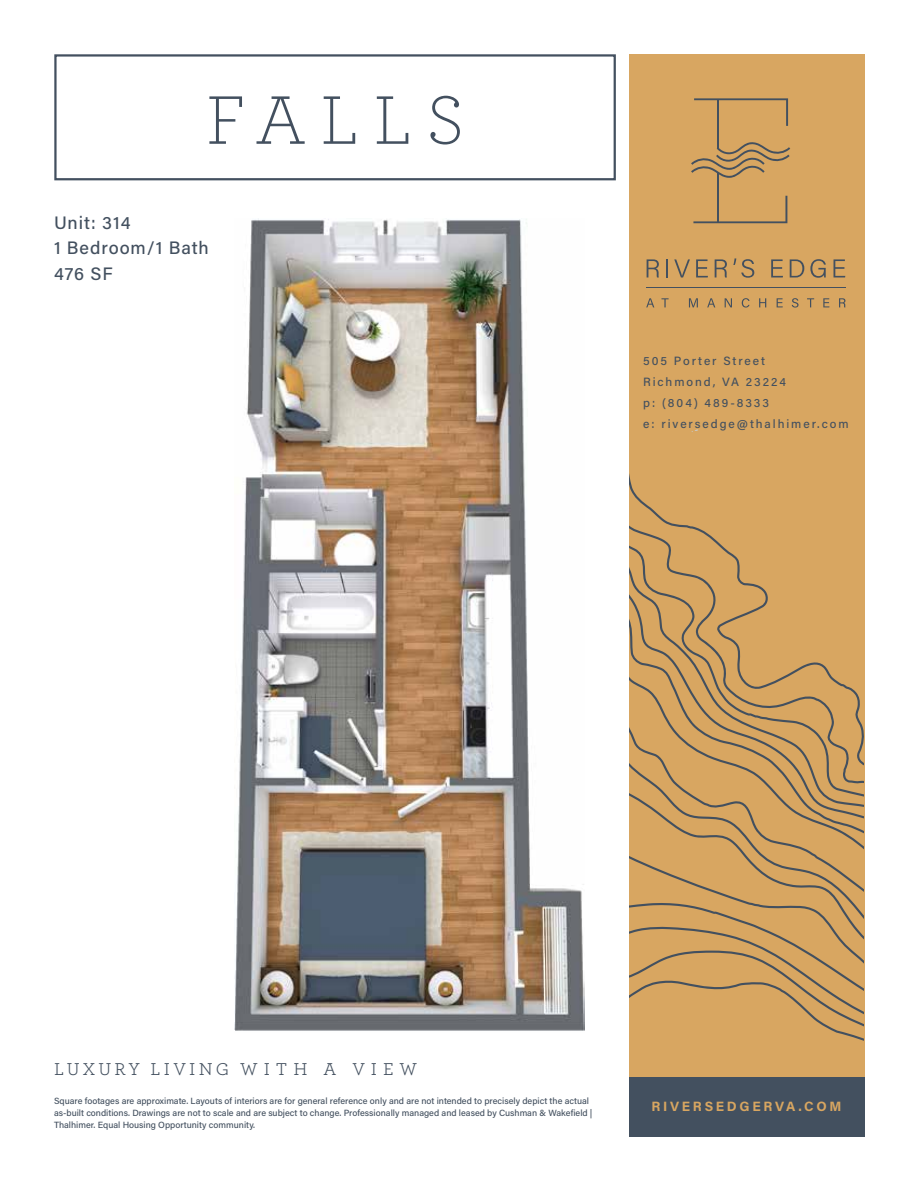
<style>
.page{position:relative;width:918px;height:1188px;background:#fff}
.page>*{position:absolute;margin:0;border:0;box-sizing:border-box;transform-origin:0 0}
.t1{font:300 72px "Archer";letter-spacing:.195em;color:#43505f}
.t2{font:500 18px/25.5px "Acumin Pro";letter-spacing:.05em;color:#43505f}
.t3{font:18px "Archer";letter-spacing:.18em;color:#43505f}
.t4{font:700 13.5px "Acumin Pro";letter-spacing:.2em;color:#d8a661}
.t5{font:500 12px/21px "Acumin Pro";letter-spacing:.16em;color:#43505f}
.t6{font:500 9px/12px "Acumin Pro";color:#43505f}
</style>
<div class="page">
<div style="left:54px;top:54px;width:562px;height:126px;border:2px solid #43505f"></div>
<div style="left:629px;top:54px;width:235px;height:1083px;background:#d8a661"></div>
<svg style="left:629px;top:875px;width:235px;height:76px"></svg>
<svg style="left:629px;top:951px;width:235px;height:90px"></svg>
<svg style="left:629px;top:473px;width:235px;height:402px"></svg>
<svg style="left:694px;top:98px;width:94px;height:28px"></svg>
<svg style="left:693px;top:196px;width:94px;height:27px"></svg>
<hr style="left:717px;top:99px;width:2px;height:50px;background:#43505f">
<svg style="left:691px;top:142px;width:99px;height:36px"></svg>
<hr style="left:717px;top:173px;width:2px;height:49px;background:#43505f">
<hr style="left:646px;top:287px;width:199px;height:1px;background:#43505f">
<svg style="left:647px;top:259px;width:12px;height:18px"></svg>
<svg style="left:666px;top:259px;width:2px;height:18px"></svg>
<svg style="left:674px;top:259px;width:16px;height:18px"></svg>
<svg style="left:696px;top:259px;width:12px;height:18px"></svg>
<svg style="left:715px;top:259px;width:12px;height:18px"></svg>
<svg style="left:733px;top:258px;width:21px;height:20px"></svg>
<svg style="left:771px;top:259px;width:12px;height:18px"></svg>
<svg style="left:790px;top:259px;width:14px;height:18px"></svg>
<svg style="left:810px;top:259px;width:16px;height:19px"></svg>
<svg style="left:834px;top:259px;width:11px;height:18px"></svg>
<svg style="left:646px;top:298px;width:8px;height:9px"></svg>
<svg style="left:661px;top:298px;width:8px;height:9px"></svg>
<svg style="left:689px;top:298px;width:9px;height:9px"></svg>
<svg style="left:707px;top:298px;width:8px;height:9px"></svg>
<svg style="left:725px;top:298px;width:7px;height:9px"></svg>
<svg style="left:742px;top:298px;width:7px;height:10px"></svg>
<svg style="left:759px;top:298px;width:7px;height:9px"></svg>
<svg style="left:777px;top:298px;width:6px;height:9px"></svg>
<svg style="left:792px;top:298px;width:7px;height:10px"></svg>
<svg style="left:807px;top:298px;width:7px;height:9px"></svg>
<svg style="left:823px;top:298px;width:6px;height:9px"></svg>
<svg style="left:839px;top:298px;width:6px;height:9px"></svg>
<div style="left:629px;top:1077px;width:235px;height:60px;background:#43505f"></div>
<img style="left:234px;top:219px;width:351px;height:812px">
<h1 class="t1" style="left:206px;top:73px;width:260px">FALLS</h1>
<h2 class="t2" style="left:54px;top:209px;width:156px">Unit: 314<br>1 Bedroom/1 Bath<br>476 SF</h2>
<h3 class="t5" style="left:643px;top:349px;width:207px">505 Porter Street<br>Richmond, VA 23224<br>p: (804) 489-8333<br>e: riversedge@thalhimer.com</h3>
<h2 class="t3" style="left:54px;top:1057px;width:365px">LUXURY LIVING WITH A VIEW</h2>
<p class="t6" style="left:54px;top:1094px;width:540px">Square footages are approximate. Layouts of interiors are for general reference only and are not intended to precisely depict the actual as-built conditions. Drawings are not to scale and are subject to change. Professionally managed and leased by Cushman &amp; Wakefield |<br>Thalhimer. Equal Housing Opportunity community.</p>
<h3 class="t4" style="left:652px;top:1097px;width:191px">RIVERSEDGERVA.COM</h3>
</div>
